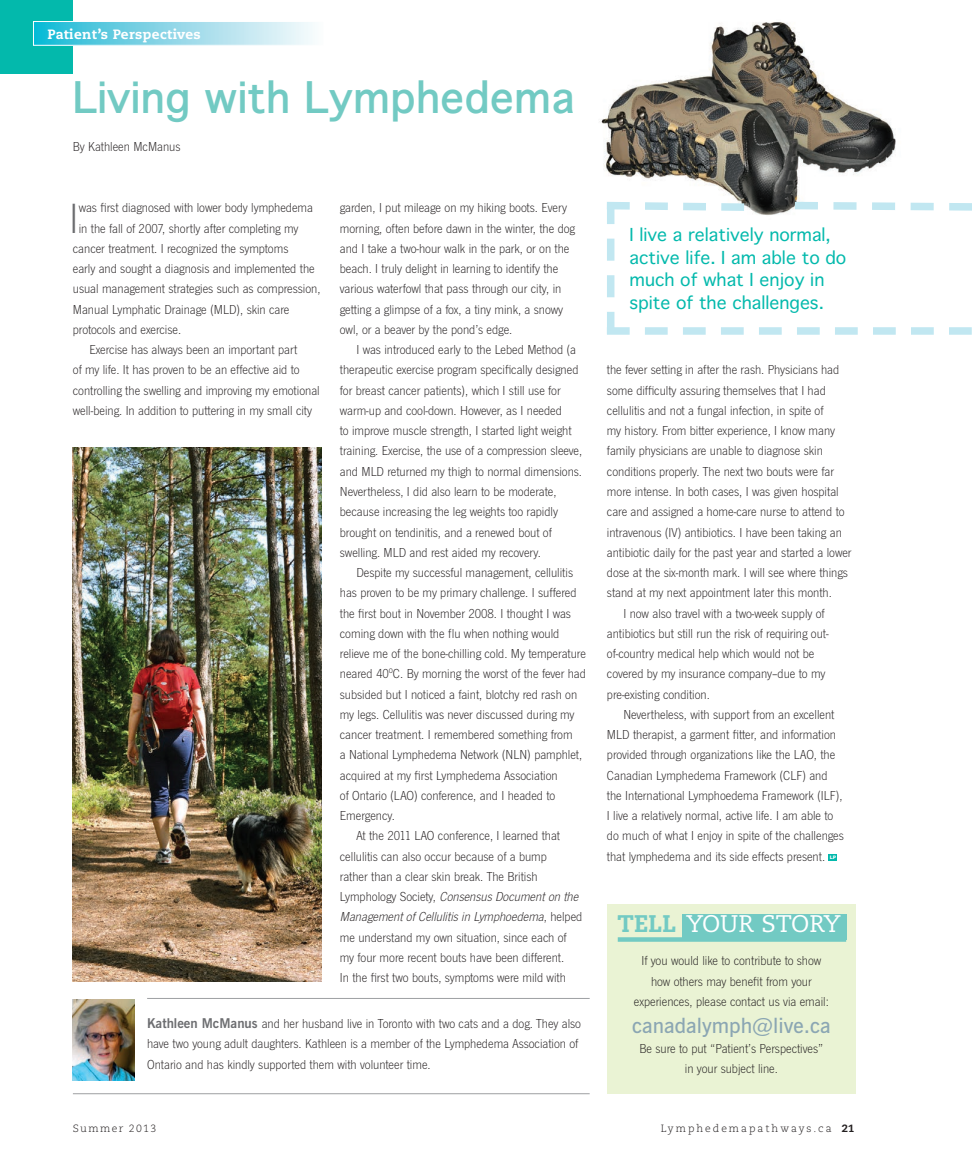
<style>
.page{position:relative;width:972px;height:1175px;background:#fff}
.page>*{position:absolute;margin:0;border:0;box-sizing:border-box;transform-origin:0 0}
.t1{font:300 43.8px "News Gothic T";color:#6c6d70}
.t2{font:700 42px "Thonburi";color:#72cac3}
.t3{font:24px "Caecilia";color:#fff}
.t4{font:600 21px "News Gothic BT";color:#8ba6b3}
.t5{font:17.25px/22.5px "Thonburi";color:#03b9ac}
.t6{font:300 13.5px/20.2px "News Gothic T";color:#231f20;text-align:center}
.t7{font:italic 300 13.5px "News Gothic T";color:#231f20}
.t8{font:800 13.5px "Caecilia";letter-spacing:.03em;color:#fff}
.t9{font:300 10.5px "Caecilia";letter-spacing:.19em;color:#231f20}
.t10{font:300 10.5px "Caecilia";letter-spacing:.13em;color:#231f20}
.t11{font:800 5.1px "Corporate S";color:#fff}
.s1{font-style:normal}
.s2{font-family:"News Gothic BT";font-weight:700;color:#6c6d70}
.s3{font-weight:800;color:#72cac3}
.s4{font-weight:800}
</style>
<div class="page">
<img style="left:599px;top:22px;width:297px;height:176px">
<div style="left:607px;top:904px;width:249px;height:189px;background:#eaf3d4"></div>
<div style="left:682px;top:914px;width:164px;height:26px;background:#72cac3"></div>
<hr style="left:618px;top:937px;width:228px;height:4px;background:#72cac3">
<div style="left:0;top:0;width:73px;height:73px;background:#03b9ac"></div>
<svg style="left:35px;top:23px;width:278px;height:21px;background:#8cd8e8"></svg>
<div style="left:33px;top:21px;width:291px;height:25px;border:1px solid #fff"></div>
<hr style="left:147px;top:998px;width:443px;height:1px;background:#9d9fa2">
<hr style="left:73px;top:1093px;width:517px;height:1px;background:#9d9fa2">
<img style="left:73px;top:999px;width:61px;height:81px">
<div style="left:829px;top:854px;width:8px;height:6px;background:#03b9ac"></div>
<img style="left:73px;top:447px;width:249px;height:535px">
<svg style="left:606px;top:198px;width:366px;height:137px"></svg>
<p class="t8" style="left:47px;top:26px;width:155px">Patient’s Perspectives</p>
<p class="t2" style="left:73px;top:63px;width:504px">Living with Lymphedema</p>
<p class="t6" style="left:73px;top:136px;width:109px">By Kathleen McManus</p>
<p class="t1" style="left:69px;top:192px;width:11px">I</p>
<p class="t6" style="left:79px;top:197px;width:236px">was first diagnosed with lower body lymphedema</p>
<p class="t6" style="left:79px;top:218px;width:221px">in the fall of 2007, shortly after completing my</p>
<p class="t6" style="left:73px;top:238px;width:217px">cancer treatment. I recognized the symptoms</p>
<p class="t6" style="left:73px;top:258px;width:243px">early and sought a diagnosis and implemented the</p>
<p class="t6" style="left:73px;top:278px;width:249px">usual management strategies such as compression,</p>
<p class="t6" style="left:73px;top:299px;width:218px">Manual Lymphatic Drainage (MLD), skin care</p>
<p class="t6" style="left:73px;top:319px;width:110px">protocols and exercise.</p>
<p class="t6" style="left:89px;top:339px;width:209px">Exercise has always been an important part</p>
<p class="t6" style="left:73px;top:359px;width:228px">of my life. It has proven to be an effective aid to</p>
<p class="t6" style="left:73px;top:380px;width:248px">controlling the swelling and improving my emotional</p>
<p class="t6" style="left:73px;top:400px;width:241px">well-being. In addition to puttering in my small city</p>
<p class="t6" style="left:340px;top:197px;width:229px">garden, I put mileage on my hiking boots. Every</p>
<p class="t6" style="left:340px;top:218px;width:237px">morning, often before dawn in the winter, the dog</p>
<p class="t6" style="left:340px;top:238px;width:231px">and I take a two-hour walk in the park, or on the</p>
<p class="t6" style="left:340px;top:258px;width:220px">beach. I truly delight in learning to identify the</p>
<p class="t6" style="left:340px;top:278px;width:223px">various waterfowl that pass through our city, in</p>
<p class="t6" style="left:340px;top:299px;width:225px">getting a glimpse of a fox, a tiny mink, a snowy</p>
<p class="t6" style="left:340px;top:319px;width:174px">owl, or a beaver by the pond’s edge.</p>
<p class="t6" style="left:356px;top:339px;width:221px">I was introduced early to the Lebed Method (a</p>
<p class="t6" style="left:340px;top:359px;width:240px">therapeutic exercise program specifically designed</p>
<p class="t6" style="left:340px;top:380px;width:222px">for breast cancer patients), which I still use for</p>
<p class="t6" style="left:340px;top:400px;width:224px">warm-up and cool-down. However, as I needed</p>
<p class="t6" style="left:340px;top:420px;width:233px">to improve muscle strength, I started light weight</p>
<p class="t6" style="left:340px;top:440px;width:244px">training. Exercise, the use of a compression sleeve,</p>
<p class="t6" style="left:340px;top:461px;width:244px">and MLD returned my thigh to normal dimensions.</p>
<p class="t6" style="left:340px;top:481px;width:218px">Nevertheless, I did also learn to be moderate,</p>
<p class="t6" style="left:340px;top:501px;width:220px">because increasing the leg weights too rapidly</p>
<p class="t6" style="left:340px;top:521px;width:213px">brought on tendinitis, and a renewed bout of</p>
<p class="t6" style="left:340px;top:542px;width:203px">swelling. MLD and rest aided my recovery.</p>
<p class="t6" style="left:356px;top:562px;width:218px">Despite my successful management, cellulitis</p>
<p class="t6" style="left:340px;top:582px;width:238px">has proven to be my primary challenge. I suffered</p>
<p class="t6" style="left:340px;top:602px;width:233px">the first bout in November 2008. I thought I was</p>
<p class="t6" style="left:340px;top:623px;width:221px">coming down with the flu when nothing would</p>
<p class="t6" style="left:340px;top:643px;width:248px">relieve me of the bone-chilling cold. My temperature</p>
<p class="t6" style="left:340px;top:663px;width:248px">neared 40<sup>o</sup>C. By morning the worst of the fever had</p>
<p class="t6" style="left:340px;top:683px;width:239px">subsided but I noticed a faint, blotchy red rash on</p>
<p class="t6" style="left:340px;top:704px;width:236px">my legs. Cellulitis was never discussed during my</p>
<p class="t6" style="left:340px;top:724px;width:234px">cancer treatment. I remembered something from</p>
<p class="t6" style="left:340px;top:744px;width:244px">a National Lymphedema Network (NLN) pamphlet,</p>
<p class="t6" style="left:340px;top:764px;width:219px">acquired at my first Lymphedema Association</p>
<p class="t6" style="left:340px;top:785px;width:217px">of Ontario (LAO) conference, and I headed to</p>
<p class="t6" style="left:340px;top:805px;width:57px">Emergency.</p>
<p class="t6" style="left:356px;top:825px;width:205px">At the 2011 LAO conference, I learned that</p>
<p class="t6" style="left:340px;top:845px;width:208px">cellulitis can also occur because of a bump</p>
<p class="t6" style="left:340px;top:866px;width:199px">rather than a clear skin break. The British</p>
<p class="t7" style="left:340px;top:888px;width:243px"><span class="s1">Ly m p h o l o gy S o c i ety,</span> ConsensusDocumenton the</p>
<p class="t7" style="left:340px;top:909px;width:244px">ManagementofCellulitisin Lymphoedema<span class="s1">, h e l p e d</span></p>
<p class="t6" style="left:340px;top:926px;width:228px">me understand my own situation, since each of</p>
<p class="t6" style="left:340px;top:947px;width:226px">my four more recent bouts have been different.</p>
<p class="t6" style="left:340px;top:967px;width:228px">In the first two bouts, symptoms were mild with</p>
<p class="t6" style="left:147px;top:1013px;width:435px;text-align:left"><span class="s2">Kathleen McManus</span> and her husband live in Toronto with two cats and a dog. They also have two young adult daughters. Kathleen is a member of the Lymphedema Association of<br>Ontario and has kindly supported them with volunteer time.</p>
<p class="t5" style="left:630px;top:223px;width:218px">I live a relatively normal, active life. I am able to do much of what I enjoy in spite of the challenges.</p>
<p class="t6" style="left:607px;top:359px;width:234px">the fever setting in after the rash. Physicians had</p>
<p class="t6" style="left:607px;top:380px;width:220px">some difficulty assuring themselves that I had</p>
<p class="t6" style="left:607px;top:400px;width:218px">cellulitis and not a fungal infection, in spite of</p>
<p class="t6" style="left:607px;top:420px;width:230px">my history. From bitter experience, I know many</p>
<p class="t6" style="left:607px;top:440px;width:217px">family physicians are unable to diagnose skin</p>
<p class="t6" style="left:607px;top:461px;width:229px">conditions properly. The next two bouts were far</p>
<p class="t6" style="left:607px;top:481px;width:233px">more intense. In both cases, I was given hospital</p>
<p class="t6" style="left:607px;top:501px;width:239px">care and assigned a home-care nurse to attend to</p>
<p class="t6" style="left:607px;top:521px;width:236px">intravenous (IV) antibiotics. I have been taking an</p>
<p class="t6" style="left:607px;top:542px;width:246px">antibiotic daily for the past year and started a lower</p>
<p class="t6" style="left:607px;top:562px;width:243px">dose at the six-month mark. I will see where things</p>
<p class="t6" style="left:607px;top:582px;width:226px">stand at my next appointment later this month.</p>
<p class="t6" style="left:623px;top:602px;width:203px">I now also travel with a two-week supply of</p>
<p class="t6" style="left:607px;top:623px;width:223px">antibiotics but still run the risk of requiring out-</p>
<p class="t6" style="left:607px;top:643px;width:209px">of-country medical help which would not be</p>
<p class="t6" style="left:607px;top:663px;width:220px">covered by my insurance company–due to my</p>
<p class="t6" style="left:607px;top:683px;width:104px">pre-existing condition.</p>
<p class="t6" style="left:623px;top:704px;width:213px">Nevertheless, with support from an excellent</p>
<p class="t6" style="left:607px;top:724px;width:231px">MLD therapist, a garment fitter, and information</p>
<p class="t6" style="left:607px;top:744px;width:230px">provided through organizations like the LAO, the</p>
<p class="t6" style="left:607px;top:764px;width:222px">Canadian Lymphedema Framework (CLF) and</p>
<p class="t6" style="left:607px;top:785px;width:237px">the International Lymphoedema Framework (ILF),</p>
<p class="t6" style="left:607px;top:805px;width:228px">I live a relatively normal, active life. I am able to</p>
<p class="t6" style="left:607px;top:825px;width:238px">do much of what I enjoy in spite of the challenges</p>
<p class="t6" style="left:607px;top:845px;width:220px">that lymphedema and its side effects present.</p>
<p class="t11" style="left:830px;top:854px;width:8px">LP</p>
<p class="t3" style="left:618px;top:910px;width:225px"><span class="s3">TELL</span> YOUR STORY</p>
<p class="t6" style="left:634px;top:950px;width:196px">If you would like to contribute to show how others may benefit from your experiences, please contact us via email:</p>
<p class="t4" style="left:632px;top:1012px;width:200px">canadalymph@live.ca</p>
<p class="t6" style="left:640px;top:1038px;width:185px">Be sure to put “Patient’s Perspectives” in your subject line.</p>
<p class="t10" style="left:73px;top:1122px;width:85px">Summer 2013</p>
<p class="t9" style="left:661px;top:1122px;width:195px">Lymphedemapathways.ca <span class="s4">21</span></p>
</div>
